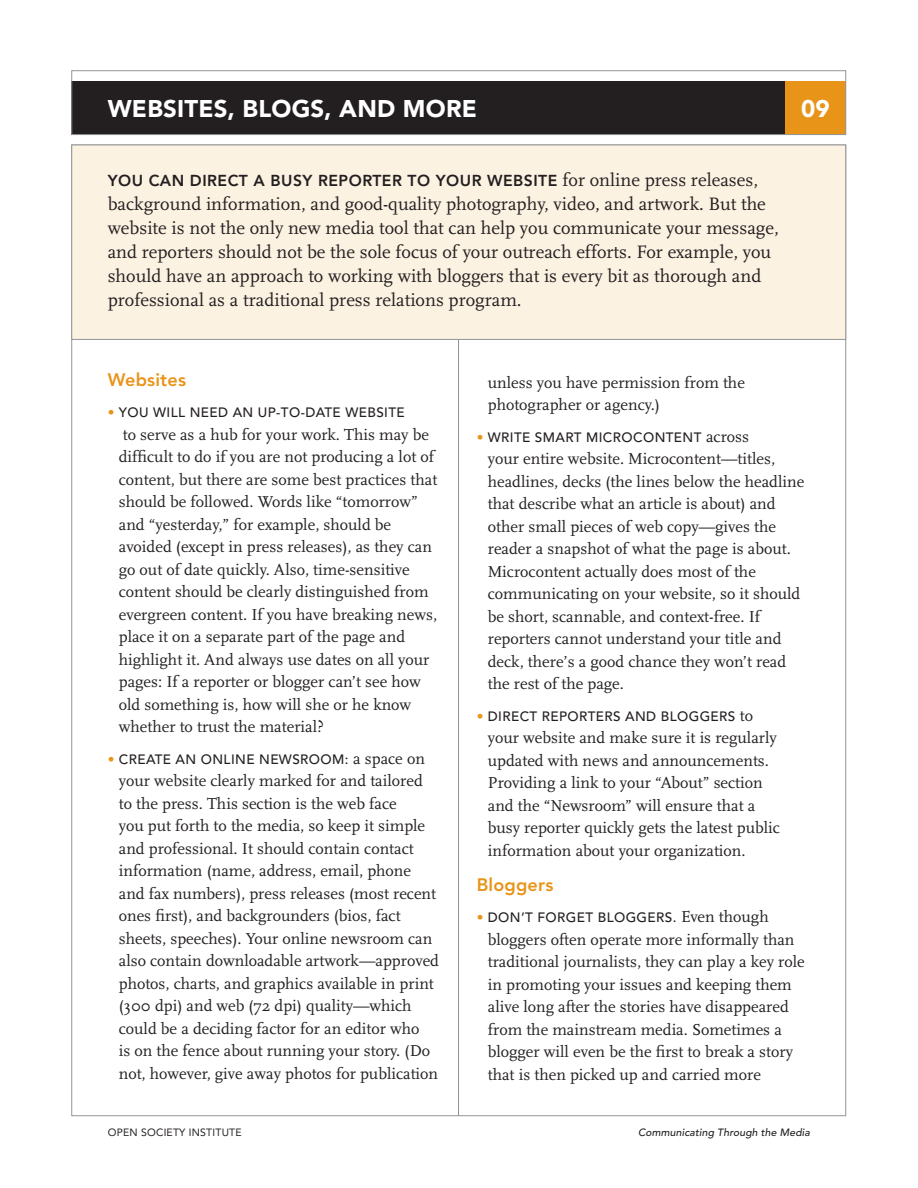
<style>
.page{position:relative;width:918px;height:1188px;background:#fff}
.page>*{position:absolute;margin:0;border:0;box-sizing:border-box;transform-origin:0 0}
.HEADLINE{font:900 24px "Avenir";letter-spacing:.01em;color:#fff}
.Intro_First_Paragrap{font:18.75px/24px "Scala";color:#231f20}
.AVENIR_subhead{font:800 18px "Avenir";color:#e89418}
.t1{font:16.5px/22.5px "Scala";color:#231f20}
.Intro_First_Paragrap-2{font:800 15.75px "Avenir";letter-spacing:.03em;color:#231f20}
.t2{font:500 13.5px "Avenir";letter-spacing:.03em;color:#231f20}
.t3{font:italic 500 10.5px "Avenir";letter-spacing:.01em;color:#231f20}
.t4{font:10.5px "Avenir";letter-spacing:.02em;color:#231f20}
.s1{font-family:"Scala";font-weight:400;font-size:18.75px}
.s2{font-weight:300;color:#e89418}
.s3{font-family:"Scala";font-weight:400;font-size:16.5px}
</style>
<div class="page">
<hr style="left:458px;top:302px;width:1px;height:814px;background:#231f20">
<div style="left:71px;top:145px;width:775px;height:195px;background:#fcf2e2;border:1px solid #939598"></div>
<div style="left:72px;top:81px;width:774px;height:54px;background:#231f20"></div>
<div style="left:785px;top:81px;width:61px;height:54px;background:#e89418"></div>
<div style="left:71px;top:70px;width:775px;height:65px;border:1px solid #939598"></div>
<p class="HEADLINE" style="left:108px;top:94px;width:371px">WEBSITES, BLOGS, AND MORE</p>
<p class="HEADLINE" style="left:801px;top:94px;width:30px">09</p>
<p class="Intro_First_Paragrap-2" style="left:108px;top:171px;width:652px">YOU CAN DIRECT A BUSY REPORTER TO YOUR WEBSITE <span class="s1">for online press releases,</span></p>
<p class="Intro_First_Paragrap" style="left:108px;top:192px;width:673px">background information, and good-quality photography, video, and artwork. But the website is not the only new media tool that can help you communicate your message, and reporters should not be the sole focus of your outreach efforts. For example, you should have an approach to working with bloggers that is every bit as thorough and professional as a traditional press relations program.</p>
<p class="AVENIR_subhead" style="left:108px;top:369px;width:80px">WEBSITES</p>
<p class="t2" style="left:108px;top:405px;width:299px"><span class="s2">•</span> YOU WILL NEED AN UP-TO-DATE WEBSITE</p>
<p class="t1" style="left:119px;top:424px;width:320px">to serve as a hub for your work. This may be difficult to do if you are not producing a lot of content, but there are some best practices that should be followed. Words like “tomorrow” and “yesterday,” for example, should be avoided (except in press releases), as they can go out of date quickly. Also, time-sensitive content should be clearly distinguished from evergreen content. If you have breaking news, place it on a separate part of the page and highlight it. And always use dates on all your pages: If a reporter or blogger can’t see how old something is, how will she or he know whether to trust the material?</p>
<p class="t2" style="left:108px;top:752px;width:319px"><span class="s2">•</span> CREATE AN ONLINE NEWSROOM: <span class="s3">a space on</span></p>
<p class="t1" style="left:119px;top:770px;width:322px">your website clearly marked for and tailored to the press. This section is the web face<br>you put forth to the media, so keep it simple and professional. It should contain contact information (name, address, email, phone and fax numbers), press releases (most recent ones first), and backgrounders (bios, fact sheets, speeches). Your online newsroom can also contain downloadable artwork—approved photos, charts, and graphics available in print (300 dpi) and web (72 dpi) quality—which could be a deciding factor for an editor who<br>is on the fence about running your story. (Do not, however, give away photos for publication</p>
<p class="t1" style="left:488px;top:372px;width:259px">unless you have permission from the photographer or agency.)</p>
<p class="t2" style="left:477px;top:429px;width:274px"><span class="s2">•</span> WRITE SMART MICROCONTENT <span class="s3">across</span></p>
<p class="t1" style="left:488px;top:448px;width:318px">your entire website. Microcontent—titles, headlines, decks (the lines below the headline that describe what an article is about) and other small pieces of web copy—gives the reader a snapshot of what the page is about.<br>Microcontent actually does most of the communicating on your website, so it should be short, scannable, and context-free. If reporters cannot understand your title and deck, there’s a good chance they won’t read the rest of the page.</p>
<p class="t2" style="left:477px;top:708px;width:278px"><span class="s2">•</span> DIRECT REPORTERS AND BLOGGERS <span class="s3">to</span></p>
<p class="t1" style="left:488px;top:727px;width:294px">your website and make sure it is regularly updated with news and announcements.<br>Providing a link to your “About” section and the “Newsroom” will ensure that a busy reporter quickly gets the latest public information about your organization.</p>
<p class="AVENIR_subhead" style="left:477px;top:874px;width:78px">BLOGGERS</p>
<p class="t2" style="left:477px;top:910px;width:293px"><span class="s2">•</span> DON’T FORGET BLOGGERS. <span class="s3">Even though</span></p>
<p class="t1" style="left:488px;top:929px;width:319px">bloggers often operate more informally than traditional journalists, they can play a key role in promoting your issues and keeping them alive long after the stories have disappeared from the mainstream media. Sometimes a blogger will even be the first to break a story that is then picked up and carried more</p>
<p class="t4" style="left:108px;top:1127px;width:136px">OPEN SOCIETY INSTITUTE</p>
<p class="t3" style="left:638px;top:1127px;width:173px">Communicating Through the Media</p>
</div>
